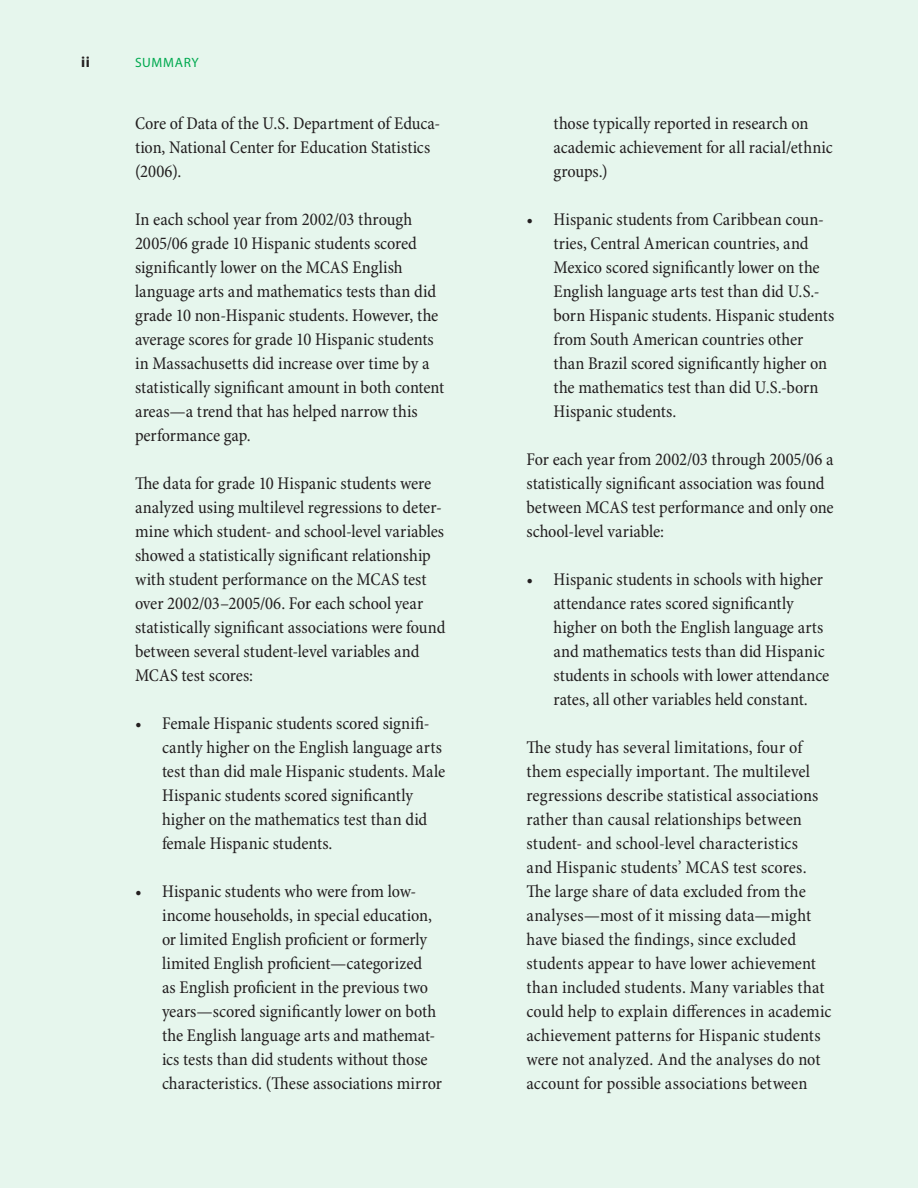
<style>
.page{position:relative;width:918px;height:1188px;background:#e6f6ed}
.page>*{position:absolute;margin:0;border:0;box-sizing:border-box;transform-origin:0 0}
.t1{font:condensed 18px/24px "Minion Pro";color:#231f20}
.t2{font:700 15px "Myriad Pro";color:#231f20}
.t3{font:13.5px "Myriad Pro";letter-spacing:.05em;color:#00a94f}
</style>
<div class="page">
<p class="t2" style="left:81px;top:54px;width:11px">ii</p>
<p class="t3" style="left:135px;top:55px;width:65px">SUMMARY</p>
<p class="t1" style="left:135px;top:112px;width:307px">Core of Data of the U.S. Department of Educa&shy;tion, National Center for Education Statistics (2006).</p>
<p class="t1" style="left:135px;top:208px;width:311px">In each school year from 2002/03 through 2005/06 grade 10 Hispanic students scored significantly lower on the MCAS English language arts and mathematics tests than did grade 10 non-Hispanic students. However, the average scores for grade 10 Hispanic students in Massachusetts did increase over time by a statistically significant amount in both content areas—a trend that has helped narrow this performance gap.</p>
<p class="t1" style="left:135px;top:472px;width:312px">The data for grade 10 Hispanic students were analyzed using multilevel regressions to deter&shy;mine which student- and school-level variables showed a statistically significant relationship with student performance on the MCAS test over 2002/03–2005/06. For each school year statistically significant associations were found between several student-level variables and MCAS test scores:</p>
<p class="t1" style="left:162px;top:712px;width:285px;text-indent:-27px">• Female Hispanic students scored signifi&shy;cantly higher on the English language arts test than did male Hispanic students. Male Hispanic students scored significantly higher on the mathematics test than did female Hispanic students.</p>
<p class="t1" style="left:162px;top:880px;width:281px;text-indent:-27px">• Hispanic students who were from low&shy;income households, in special education, or limited English proficient or formerly limited English proficient—categorized<br>as English proficient in the previous two years—scored significantly lower on both the English language arts and mathemat&shy;ics tests than did students without those characteristics. (These associations mirror</p>
<p class="t1" style="left:554px;top:112px;width:281px">those typically reported in research on academic achievement for all racial/ethnic groups.)</p>
<p class="t1" style="left:554px;top:208px;width:282px;text-indent:-27px">• Hispanic students from Caribbean coun&shy;tries, Central American countries, and Mexico scored significantly lower on the English language arts test than did U.S.- born Hispanic students. Hispanic students from South American countries other than Brazil scored significantly higher on the mathematics test than did U.S.-born Hispanic students.</p>
<p class="t1" style="left:526px;top:448px;width:309px">For each year from 2002/03 through 2005/06 a statistically significant association was found between MCAS test performance and only one school-level variable:</p>
<p class="t1" style="left:554px;top:568px;width:277px;text-indent:-27px">• Hispanic students in schools with higher attendance rates scored significantly higher on both the English language arts and mathematics tests than did Hispanic students in schools with lower attendance rates, all other variables held constant.</p>
<p class="t1" style="left:526px;top:736px;width:307px">The study has several limitations, four of them especially important. The multilevel regressions describe statistical associations rather than causal relationships between student- and school-level characteristics<br>and Hispanic students’ MCAS test scores.<br>The large share of data excluded from the analyses—most of it missing data—might have biased the findings, since excluded students appear to have lower achievement than included students. Many variables that could help to explain differences in academic achievement patterns for Hispanic students were not analyzed. And the analyses do not account for possible associations between</p>
</div>
